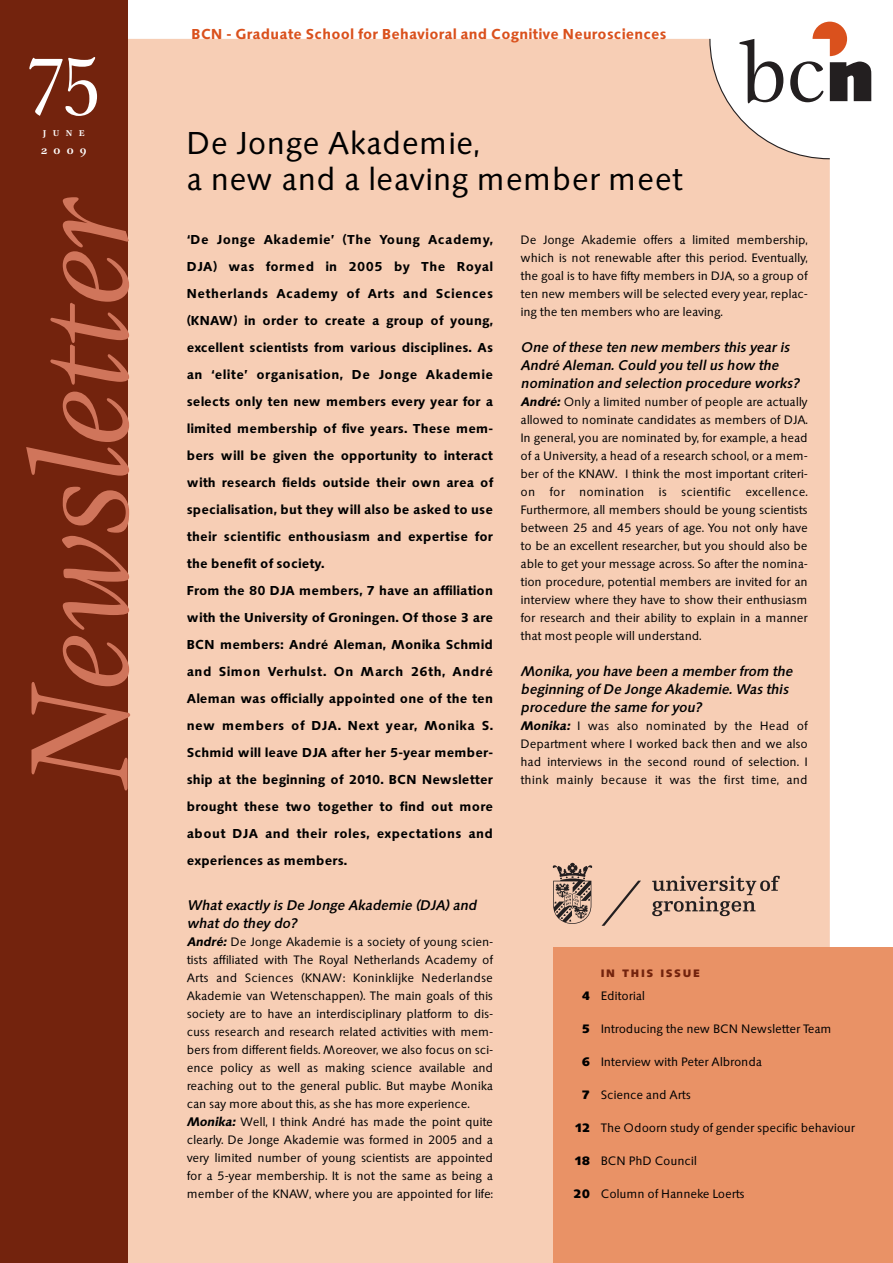
<style>
.page{position:relative;width:893px;height:1263px;background:#fff}
.page>*{position:absolute;margin:0;border:0;box-sizing:border-box;transform-origin:0 0}
.t1{font:italic 144px "Gamma";color:#d0755b}
.t2{font:84px "Gamma SC";color:#fff;scale:.95 1}
.t3{font:33px/36px "Saxony";letter-spacing:.01em;color:#000}
.t4{font:600 15px "Saxony";letter-spacing:.02em;color:#da511d}
.t5{font:600 13.5px/27px "Saxony";letter-spacing:.02em;color:#000}
.t6{font:italic 500 13.5px/18px "Saxony";letter-spacing:.03em;color:#000}
.t7{font:12.75px/18px "Saxony";color:#000;text-align:justify}
.t8{font:500 12.75px/18px "Gamma SC";letter-spacing:.49em;color:#fff}
.t9{font:700 11.25px "Saxony";letter-spacing:.165em;color:#73230d}
.s1{font-weight:600;font-style:italic;font-size:12px}
.s2{font-weight:700}
</style>
<div class="page">
<div style="left:128px;top:39px;width:702px;height:1224px;background:#f7ceb5"></div>
<div style="left:553px;top:947px;width:340px;height:316px;background:#e99266"></div>
<svg style="left:709px;top:22px;width:162px;height:138px"></svg>
<div style="left:0;top:0;width:128px;height:1263px;background:#73230d"></div>
<svg style="left:652px;top:876px;width:128px;height:40px;background:#c7a693"></svg>
<svg style="left:602px;top:881px;width:39px;height:45px;background:#e7c0a9"></svg>
<svg style="left:553px;top:863px;width:39px;height:61px;background:#a18778"></svg>
<h2 class="t2" style="left:28px;top:18px;width:76px">75</h2>
<p class="t8" style="left:41px;top:122px;width:47px">june<br>2009</p>
<h1 class="t1" style="left:-6px;top:790px;width:594px;rotate:-90deg">Newsletter</h1>
<p class="t4" style="left:192px;top:25px;width:476px">BCN - Graduate School for Behavioral and Cognitive Neurosciences</p>
<h3 class="t3" style="left:187px;top:124px;width:497px">De Jonge Akademie,<br>a new and a leaving member meet</h3>
<p class="t7" style="left:521px;top:230px;width:289px">De Jonge Akademie offers a limited membership, which is not renewable after this period. Eventually, the goal is to have fifty members in DJA, so a group of ten new members will be selected every year, replac&shy;ing the ten members who are leaving.</p>
<p class="t6" style="left:521px;top:338px;width:280px">One of these ten new members this year is<br>André Aleman. Could you tell us how the nomination and selection procedure works?</p>
<p class="t7" style="left:521px;top:392px;width:289px"><span class="s1">André:</span> Only a limited number of people are actually allowed to nominate candidates as members of DJA.<br>In general, you are nominated by, for example, a head of a University, a head of a research school, or a mem&shy;ber of the KNAW. I think the most important criteri&shy;on for nomination is scientific excellence.<br>Furthermore, all members should be young scientists between 25 and 45 years of age. You not only have to be an excellent researcher, but you should also be able to get your message across. So after the nomina&shy;tion procedure, potential members are invited for an interview where they have to show their enthusiasm for research and their ability to explain in a manner that most people will understand.</p>
<p class="t6" style="left:521px;top:662px;width:273px">Monika, you have been a member from the beginning of De Jonge Akademie. Was this procedure the same for you?</p>
<p class="t7" style="left:521px;top:716px;width:289px"><span class="s1">Monika:</span> I was also nominated by the Head of Department where I worked back then and we also had interviews in the second round of selection. I think mainly because it was the first time, and</p>
<p class="t5" style="left:187px;top:226px;width:308px">‘De Jonge Akademie’ (The Young Academy, DJA) was formed in 2005 by The Royal Netherlands Academy of Arts and Sciences (KNAW) in order to create a group of young, excellent scientists from various disciplines. As an ‘elite’ organisation, De Jonge Akademie selects only ten new members every year for a limited membership of five years. These mem&shy;bers will be given the opportunity to interact with research fields outside their own area of specialisation, but they will also be asked to use their scientific enthousiasm and expertise for the benefit of society.<br>From the 80 DJA members, 7 have an affiliation with the University of Groningen. Of those 3 are BCN members: André Aleman, Monika Schmid and Simon Verhulst. On March 26th, André Aleman was officially appointed one of the ten new members of DJA. Next year, Monika S.<br>Schmid will leave DJA after her 5-year member&shy;ship at the beginning of 2010. BCN Newsletter brought these two together to find out more about DJA and their roles, expectations and experiences as members.</p>
<p class="t6" style="left:187px;top:896px;width:291px">What exactly is De Jonge Akademie (DJA) and what do they do?</p>
<p class="t7" style="left:187px;top:932px;width:308px;text-align:left"><span class="s1">André:</span> De Jonge Akademie is a society of young scien&shy;tists affiliated with The Royal Netherlands Academy of Arts and Sciences (KNAW: Koninklijke Nederlandse Akademie van Wetenschappen). The main goals of this society are to have an interdisciplinary platform to dis&shy;cuss research and research related activities with mem&shy;bers from different fields. Moreover, we also focus on sci&shy;ence policy as well as making science available and reaching out to the general public. But maybe Monika can say more about this, as she has more experience.<br><span class="s1">Monika:</span> Well, I think André has made the point quite clearly. De Jonge Akademie was formed in 2005 and a very limited number of young scientists are appointed for a 5-year membership. It is not the same as being a member of the KNAW, where you are appointed for life:</p>
<p class="t9" style="left:601px;top:967px;width:101px">IN THIS ISSUE</p>
<p class="t7" style="left:582px;top:986px;width:65px"><span class="s2">4</span> Editorial</p>
<p class="t7" style="left:582px;top:1019px;width:251px"><span class="s2">5</span> Introducing the new BCN Newsletter Team</p>
<p class="t7" style="left:582px;top:1052px;width:182px"><span class="s2">6</span> Interview with Peter Albronda</p>
<p class="t7" style="left:582px;top:1085px;width:110px"><span class="s2">7</span> Science and Arts</p>
<p class="t7" style="left:575px;top:1118px;width:282px"><span class="s2">12</span> The Odoorn study of gender specific behaviour</p>
<p class="t7" style="left:575px;top:1151px;width:124px"><span class="s2">18</span> BCN PhD Council</p>
<p class="t7" style="left:573px;top:1184px;width:173px"><span class="s2">20</span> Column of Hanneke Loerts</p>
</div>
